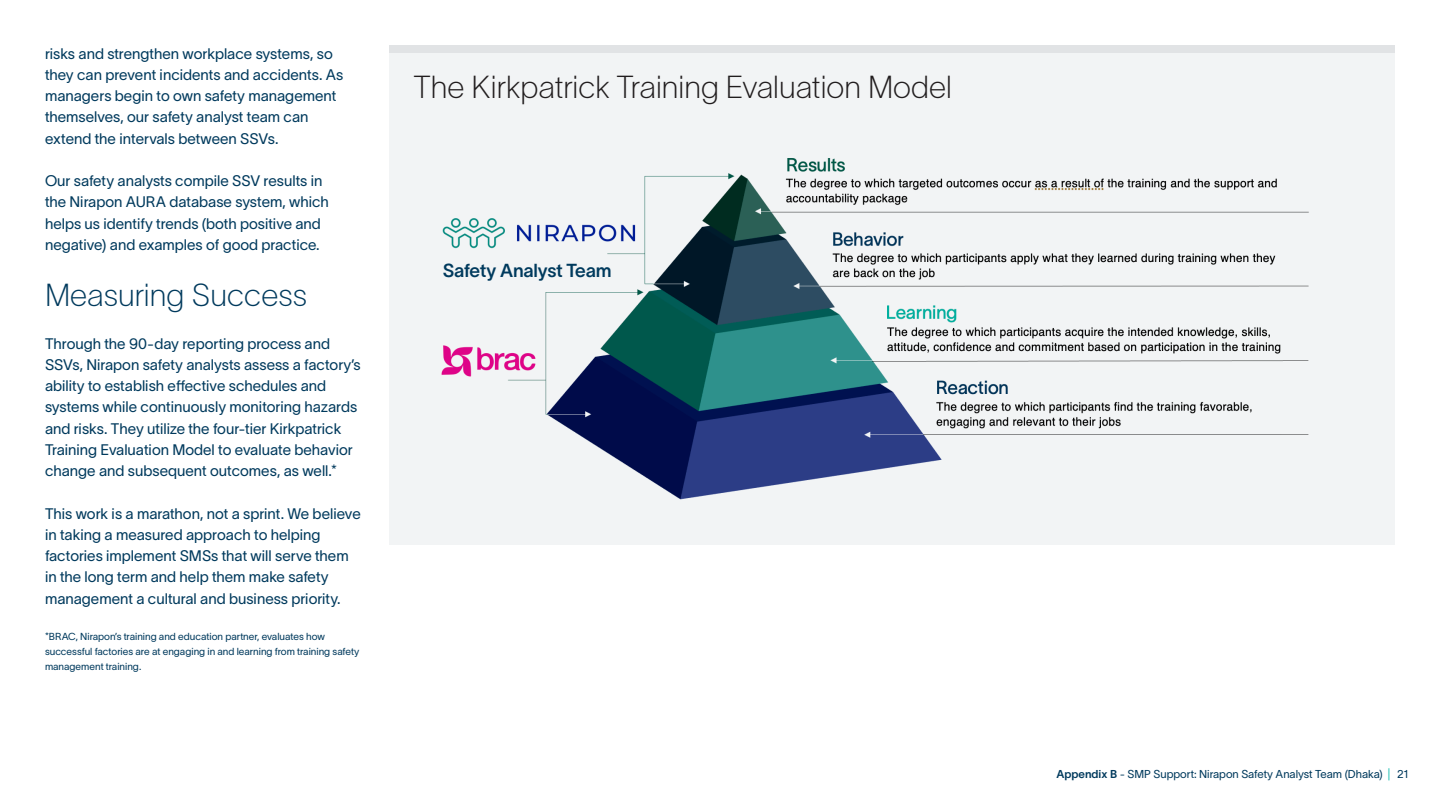
<style>
.page{position:relative;width:1440px;height:810px;background:#fff}
.page>*{position:absolute;margin:0;border:0;box-sizing:border-box;transform-origin:0 0}
.t1{font:31.25px "TWK Lausanne";color:#231f20}
.t2{font:31.25px "TWK Lausanne";color:#003a5d}
.Body{font:18.5px "TWK Lausanne";letter-spacing:-.01em;color:#003a5d}
.Body-2{font:15px/21.2px "TWK Lausanne";color:#003a5d}
.Body-3{font:11.25px "TWK Lausanne";color:#003a5d}
.Small_text{font:10px/15px "TWK Lausanne";color:#003a5d}
.s1{font-style:inherit}
.s2{color:#02b7a8}
</style>
<div class="page">
<svg style="left:390px;top:52px;width:1005px;height:493px;fill:#f2f4f5"></svg>
<div style="left:390px;top:45px;width:1005px;height:7px;background:#e1e3e5"></div>
<p class="Body-2" style="left:45px;top:42px;width:300px">risks and strengthen workplace systems, so they can prevent incidents and accidents. As managers begin to own safety management themselves, our safety analyst team can extend the intervals between SSVs.</p>
<p class="Body-2" style="left:45px;top:169px;width:285px">Our safety analysts compile SSV results in the Nirapon AURA database system, which helps us identify trends (both positive and negative) and examples of good practice.</p>
<h3 class="t2" style="left:45px;top:273px;width:264px">Measuring Success</h3>
<h3 class="Body-2" style="left:45px;top:332px;width:317px">Through the 90-day reporting process and SSVs, Nirapon safety analysts assess a factory’s ability to establish effective schedules and systems while continuously monitoring hazards and risks. They utilize the four-tier Kirkpatrick Training Evaluation Model to evaluate behavior change and subsequent outcomes, as well.*</h3>
<p class="Body-2" style="left:45px;top:502px;width:317px">This work is a marathon, not a sprint. We believe in taking a measured approach to helping factories implement SMSs that will serve them in the long term and help them make safety management a cultural and business priority.</p>
<p class="Small_text" style="left:45px;top:628px;width:316px">*BRAC, Nirapon’s training and education partner, evaluates how successful factories are at engaging in and learning from training safety management training.</p>
<h3 class="t1" style="left:413px;top:65px;width:540px">The Kirkpatrick Training Evaluation Model</h3>
<p class="Body" style="left:443px;top:257px;width:170px">Safety Analyst Team</p>
<p class="Body-3" style="left:1057px;top:766px;width:335px"><span class="s1">Appendix B</span> - SMP Support: Nirapon Safety Analyst Team (Dhaka) <span class="s2">|</span></p>
<p class="Body-3" style="left:1397px;top:766px;width:13px">21</p>
</div>
